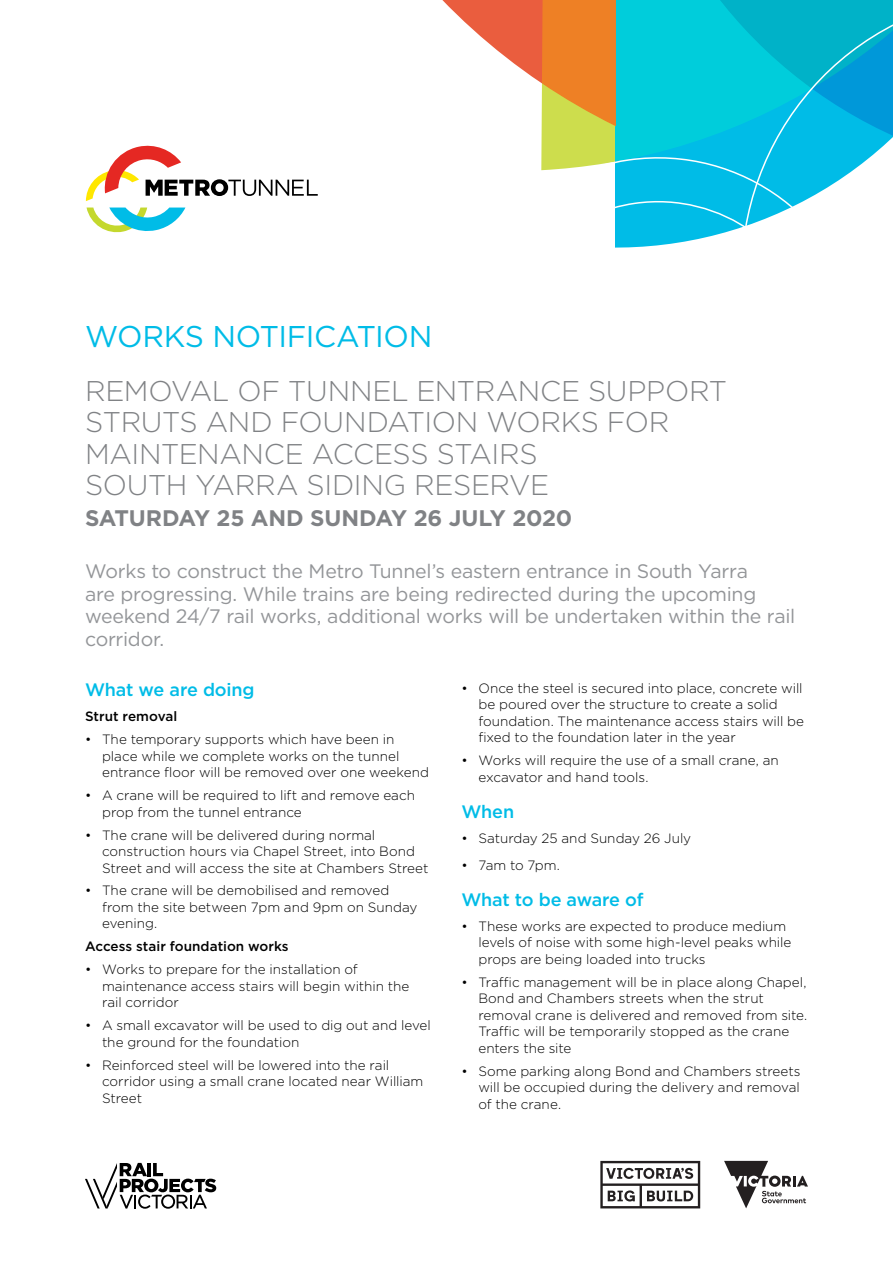
<style>
.page{position:relative;width:893px;height:1263px;background:#fff}
.page>*{position:absolute;margin:0;border:0;box-sizing:border-box;transform-origin:0 0}
.t1{font:30px "Gotham";letter-spacing:-.015em;color:#00bce7}
.t2{font:300 28.5px/31.5px "Gotham";letter-spacing:-.015em;color:#808285}
.t3{font:700 22.5px "Gotham";letter-spacing:-.01em;color:#808285}
.t4{font:19.5px/22.5px "Gotham";letter-spacing:-.015em;color:#939598}
.t5{font:500 18px "Gotham";letter-spacing:-.01em;color:#00bce7}
.t6{font:300 13.5px/16.5px "Gotham";color:#000}
.t7{font:500 13.5px "Gotham";color:#000}
</style>
<div class="page">
<svg style="left:86px;top:145px;width:232px;height:56px"></svg>
<svg style="left:87px;top:207px;width:98px;height:26px"></svg>
<svg style="left:442px;top:0;width:99px;height:83px"></svg>
<svg style="left:541px;top:0;width:166px;height:144px;background:#67b58e"></svg>
<svg style="left:541px;top:144px;width:166px;height:104px"></svg>
<svg style="left:707px;top:0;width:186px;height:237px"></svg>
<svg style="left:85px;top:1163px;width:131px;height:46px"></svg>
<svg style="left:600px;top:1161px;width:100px;height:47px"></svg>
<svg style="left:724px;top:1161px;width:84px;height:47px"></svg>
<h1 class="t1" style="left:85px;top:317px;width:349px">WORKS NOTIFICATION</h1>
<h2 class="t2" style="left:85px;top:374px;width:643px">REMOVAL OF TUNNEL ENTRANCE SUPPORT<br>STRUTS AND FOUNDATION WORKS FOR<br>MAINTENANCE ACCESS STAIRS<br>SOUTH YARRA SIDING RESERVE</h2>
<h3 class="t3" style="left:85px;top:503px;width:489px">SATURDAY 25 AND SUNDAY 26 JULY 2020</h3>
<h3 class="t4" style="left:85px;top:560px;width:712px">Works to construct the Metro Tunnel’s eastern entrance in South Yarra<br>are progressing. While trains are being redirected during the upcoming weekend 24/7 rail works, additional works will be undertaken within the rail corridor.</h3>
<h3 class="t5" style="left:85px;top:678px;width:171px">What we are doing</h3>
<p class="t7" style="left:85px;top:708px;width:94px">Strut removal</p>
<p class="t6" style="left:102px;top:731px;width:328px;text-indent:-17px">• The temporary supports which have been in place while we complete works on the tunnel entrance floor will be removed over one weekend</p>
<p class="t6" style="left:102px;top:787px;width:314px;text-indent:-17px">• A crane will be required to lift and remove each prop from the tunnel entrance</p>
<p class="t6" style="left:102px;top:826px;width:328px;text-indent:-17px">• The crane will be delivered during normal construction hours via Chapel Street, into Bond<br>Street and will access the site at Chambers Street</p>
<p class="t6" style="left:102px;top:882px;width:317px;text-indent:-17px">• The crane will be demobilised and removed from the site between 7pm and 9pm on Sunday evening.</p>
<p class="t7" style="left:85px;top:938px;width:205px">Access stair foundation works</p>
<p class="t6" style="left:102px;top:961px;width:309px;text-indent:-17px">• Works to prepare for the installation of maintenance access stairs will begin within the rail corridor</p>
<p class="t6" style="left:102px;top:1017px;width:330px;text-indent:-17px">• A small excavator will be used to dig out and level the ground for the foundation</p>
<p class="t6" style="left:102px;top:1056px;width:323px;text-indent:-17px">• Reinforced steel will be lowered into the rail corridor using a small crane located near William<br>Street</p>
<p class="t6" style="left:478px;top:679px;width:327px;text-indent:-17px">• Once the steel is secured into place, concrete will be poured over the structure to create a solid foundation. The maintenance access stairs will be fixed to the foundation later in the year</p>
<p class="t6" style="left:478px;top:752px;width:302px;text-indent:-17px">• Works will require the use of a small crane, an excavator and hand tools.</p>
<h3 class="t5" style="left:461px;top:799px;width:54px">When</h3>
<p class="t6" style="left:461px;top:829px;width:231px">• Saturday 25 and Sunday 26 July</p>
<p class="t6" style="left:461px;top:857px;width:100px">• 7am to 7pm.</p>
<h3 class="t5" style="left:461px;top:888px;width:184px">What to be aware of</h3>
<p class="t6" style="left:478px;top:917px;width:315px;text-indent:-17px">• These works are expected to produce medium levels of noise with some high-level peaks while props are being loaded into trucks</p>
<p class="t6" style="left:478px;top:973px;width:330px;text-indent:-17px">• Traffic management will be in place along Chapel, Bond and Chambers streets when the strut removal crane is delivered and removed from site.<br>Traffic will be temporarily stopped as the crane enters the site</p>
<p class="t6" style="left:478px;top:1062px;width:324px;text-align:justify;text-indent:-17px">• Some parking along Bond and Chambers streets will be occupied during the delivery and removal of the crane.</p>
</div>
